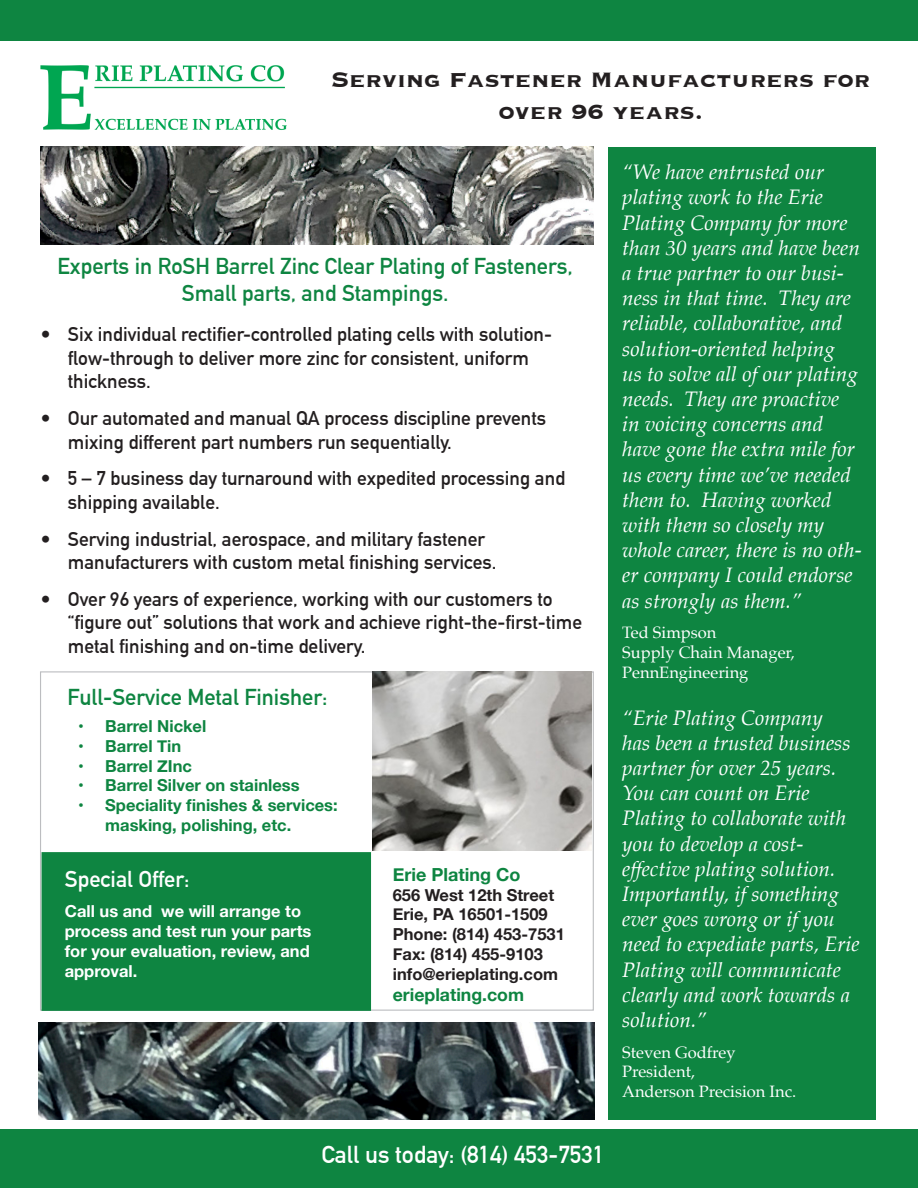
<style>
.page{position:relative;width:918px;height:1188px;background:#fff}
.page>*{position:absolute;margin:0;border:0;box-sizing:border-box;transform-origin:0 0}
.t1{font:700 27px/32.4px "Copperplate";color:#231f20;text-align:center}
.t2{font:700 24px "DIN Alternate";color:#fff}
.t3{font:700 22.5px/27px "DIN Alternate";color:#0e8541;text-align:center}
.t4{font:700 22.5px "DIN Alternate";color:#fff}
.t5{font:italic 21px/25.2px "Palatino";color:#fff}
.t6{font:700 19.5px/23.4px "DIN Alternate";color:#231f20}
.t7{font:700 18px "Helvetica Neue";color:#0e8541}
.t8{font:700 17.7px "Helvetica Neue";color:#0e8541}
.t9{font:700 16.5px/19.8px "Helvetica Neue";color:#0e8541}
.t10{font:700 16.5px "Helvetica Neue";color:#231f20}
.t11{font:16.5px/19.8px "Palatino";color:#fff}
.t12{font:700 16.5px/19.8px "Helvetica Neue";color:#fff}
</style>
<div class="page">
<div style="left:40px;top:671px;width:554px;height:340px;background:#fff;border:1px solid #bcbdc0"></div>
<div style="left:0;top:0;width:918px;height:40px;background:#0e8541"></div>
<div style="left:609px;top:147px;width:267px;height:973px;background:#0e8541"></div>
<img style="left:40px;top:65px;width:247px;height:65px">
<div style="left:0;top:1130px;width:918px;height:58px;background:#0e8541"></div>
<div style="left:43px;top:854px;width:327px;height:155px;background:#0e8541"></div>
<div style="left:42px;top:852px;width:329px;height:159px;border:3px solid #0e8541"></div>
<img style="left:39px;top:1022px;width:555px;height:98px">
<img style="left:373px;top:672px;width:219px;height:178px">
<img style="left:40px;top:147px;width:554px;height:97px">
<p class="t1" style="left:331px;top:62px;width:541px">Serving Fastener Manufacturers for over 96 years.</p>
<p class="t3" style="left:57px;top:251px;width:517px">Experts in RoSH Barrel Zinc Clear Plating of Fasteners,<br>Small parts, and Stampings.</p>
<p class="t6" style="left:68px;top:322px;width:486px;text-indent:-27px">• Six individual rectifier-controlled plating cells with solution&shy;flow-through to deliver more zinc for consistent, uniform thickness.</p>
<p class="t6" style="left:68px;top:405px;width:480px;text-indent:-27px">• Our automated and manual QA process discipline prevents mixing different part numbers run sequentially.</p>
<p class="t6" style="left:68px;top:466px;width:499px;text-indent:-27px">• 5 – 7 business day turnaround with expedited processing and shipping available.</p>
<p class="t6" style="left:68px;top:526px;width:430px;text-indent:-27px">• Serving industrial, aerospace, and military fastener manufacturers with custom metal finishing services.</p>
<p class="t6" style="left:68px;top:586px;width:516px;text-indent:-27px">• Over 96 years of experience, working with our customers to “figure out” solutions that work and achieve right-the-first-time metal finishing and on-time delivery.</p>
<p class="t3" style="left:67px;top:682px;width:262px">Full-Service Metal Finisher:</p>
<p class="t9" style="left:78px;top:717px;width:130px">• Barrel Nickel</p>
<p class="t9" style="left:78px;top:737px;width:105px">• Barrel Tin</p>
<p class="t9" style="left:78px;top:756px;width:115px">• Barrel ZInc</p>
<p class="t9" style="left:78px;top:776px;width:223px">• Barrel Silver on stainless</p>
<p class="t9" style="left:105px;top:796px;width:234px;text-indent:-27px">• Speciality finishes &amp; services: masking, polishing, etc.</p>
<p class="t4" style="left:65px;top:862px;width:126px">Special Offer:</p>
<p class="t12" style="left:65px;top:902px;width:248px">Call us and we will arrange to process and test run your parts for your evaluation, review, and approval.</p>
<p class="t7" style="left:393px;top:860px;width:129px">Erie Plating Co</p>
<p class="t10" style="left:393px;top:882px;width:163px">656 West 12th Street</p>
<p class="t10" style="left:393px;top:902px;width:156px">Erie, PA 16501-1509</p>
<p class="t10" style="left:393px;top:921px;width:174px">Phone: (814) 453-7531</p>
<p class="t10" style="left:393px;top:941px;width:152px">Fax: (814) 455-9103</p>
<p class="t10" style="left:393px;top:961px;width:167px">info@erieplating.com</p>
<p class="t8" style="left:393px;top:981px;width:133px">erieplating.com</p>
<p class="t2" style="left:322px;top:1136px;width:284px">Call us today: (814) 453-7531</p>
<p class="t5" style="left:622px;top:159px;width:241px">“We have entrusted our plating work to the Erie<br>Plating Company for more than 30 years and have been a true partner to our busi&shy;ness in that time. They are reliable, collaborative, and solution-oriented helping<br>us to solve all of our plating needs. They are proactive in voicing concerns and have gone the extra mile for us every time we’ve needed them to. Having worked with them so closely my whole career, there is no oth&shy;er company I could endorse as strongly as them.”</p>
<p class="t11" style="left:622px;top:623px;width:96px">Ted Simpson</p>
<p class="t11" style="left:622px;top:642px;width:174px">Supply Chain Manager,<br>PennEngineering</p>
<p class="t5" style="left:622px;top:705px;width:239px">“Erie Plating Company<br>has been a trusted business partner for over 25 years.<br>You can count on Erie<br>Plating to collaborate with you to develop a cost&shy;effective plating solution.<br>Importantly, if something ever goes wrong or if you need to expediate parts, Erie<br>Plating will communicate clearly and work towards a solution.”</p>
<p class="t11" style="left:622px;top:1042px;width:115px">Steven Godfrey</p>
<p class="t11" style="left:622px;top:1062px;width:176px">President,<br>Anderson Precision Inc.</p>
</div>
